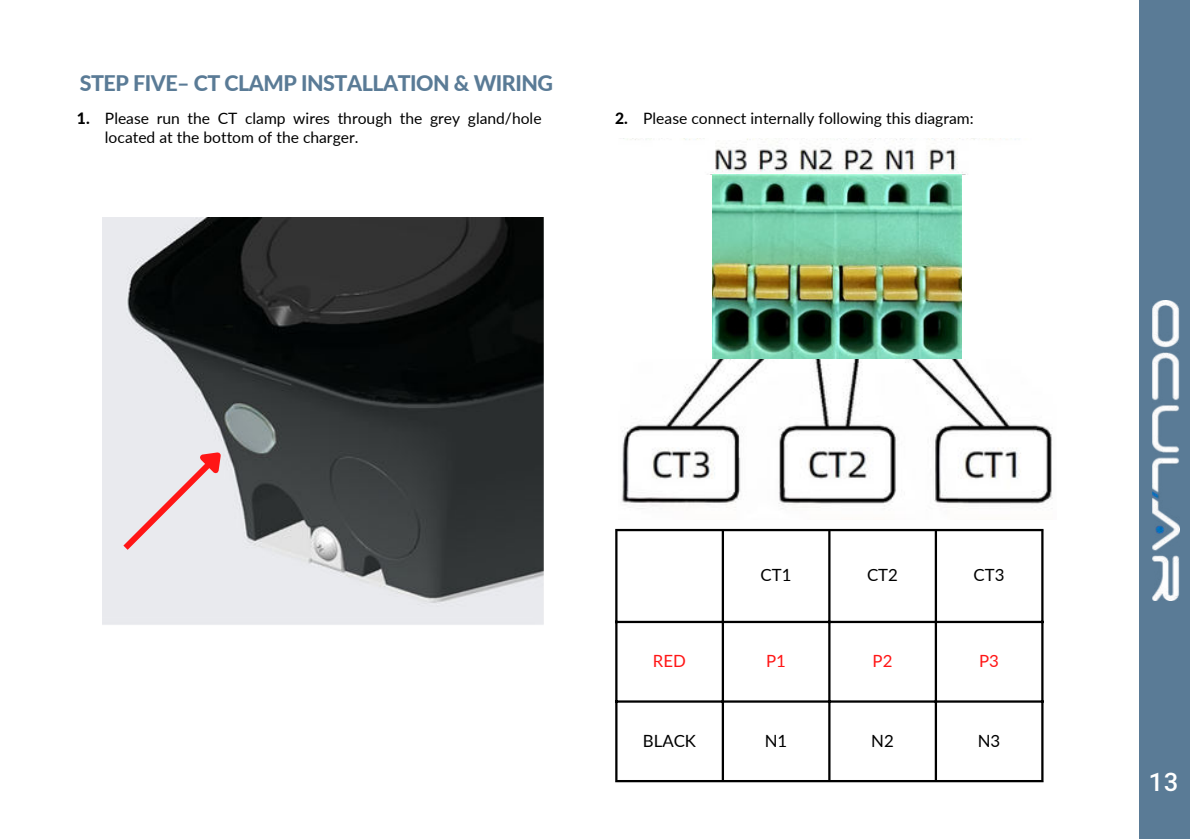
<style>
.page{position:relative;width:1190px;height:839px;background:#fff}
.page>*{position:absolute;margin:0;border:0;box-sizing:border-box;transform-origin:0 0}
.t1{font:500 25.2px "Roboto Mono";color:#fff}
.t2{font:800 21.4px "Lato";letter-spacing:-.02em;color:#5a7b96}
.t3{font:16.8px "Lato";color:#000}
.t4{font:16.8px "Lato";color:#ff1616}
.t5{font:15.6px/18.2px "Lato";color:#000}
.s1{font-weight:800}
</style>
<div class="page">
<img style="left:103px;top:217px;width:440px;height:408px">
<hr style="left:615px;top:531px;width:2px;height:249px;background:#000">
<hr style="left:722px;top:531px;width:2px;height:249px;background:#000">
<hr style="left:828px;top:531px;width:2px;height:249px;background:#000">
<hr style="left:935px;top:531px;width:2px;height:249px;background:#000">
<hr style="left:1041px;top:531px;width:2px;height:249px;background:#000">
<hr style="left:615px;top:529px;width:428px;height:2px;background:#000">
<hr style="left:615px;top:620px;width:428px;height:3px;background:#000">
<hr style="left:615px;top:700px;width:428px;height:2px;background:#000">
<hr style="left:615px;top:780px;width:428px;height:2px;background:#000">
<svg style="left:117px;top:436px;width:123px;height:120px;background:#e5d7db"></svg>
<div style="left:1139px;top:0;width:51px;height:838px;background:#5a7b96"></div>
<img style="left:1152px;top:300px;width:27px;height:300px">
<img style="left:623px;top:138px;width:393px;height:35px">
<img style="left:713px;top:175px;width:249px;height:184px">
<img style="left:621px;top:359px;width:432px;height:150px">
<h2 class="t2" style="left:80px;top:68px;width:475px">STEP FIVE– CT CLAMP INSTALLATION &amp; WIRING</h2>
<p class="t5" style="left:105px;top:109px;width:438px;text-indent:-28px"><span class="s1">1.</span> Please run the CT clamp wires through the grey gland/hole located at the bottom of the charger.</p>
<p class="t5" style="left:615px;top:109px;width:360px"><span class="s1">2.</span> Please connect internally following this diagram:</p>
<p class="t3" style="left:761px;top:562px;width:32px">CT1</p>
<p class="t3" style="left:867px;top:562px;width:32px">CT2</p>
<p class="t3" style="left:974px;top:562px;width:32px">CT3</p>
<p class="t4" style="left:653px;top:649px;width:35px">RED</p>
<p class="t4" style="left:766px;top:649px;width:21px">P1</p>
<p class="t4" style="left:873px;top:649px;width:21px">P2</p>
<p class="t4" style="left:979px;top:649px;width:21px">P3</p>
<p class="t3" style="left:643px;top:728px;width:55px">BLACK</p>
<p class="t3" style="left:765px;top:728px;width:24px">N1</p>
<p class="t3" style="left:871px;top:728px;width:24px">N2</p>
<p class="t3" style="left:978px;top:728px;width:24px">N3</p>
<h1 class="t1" style="left:1148px;top:764px;width:32px">13</h1>
</div>
